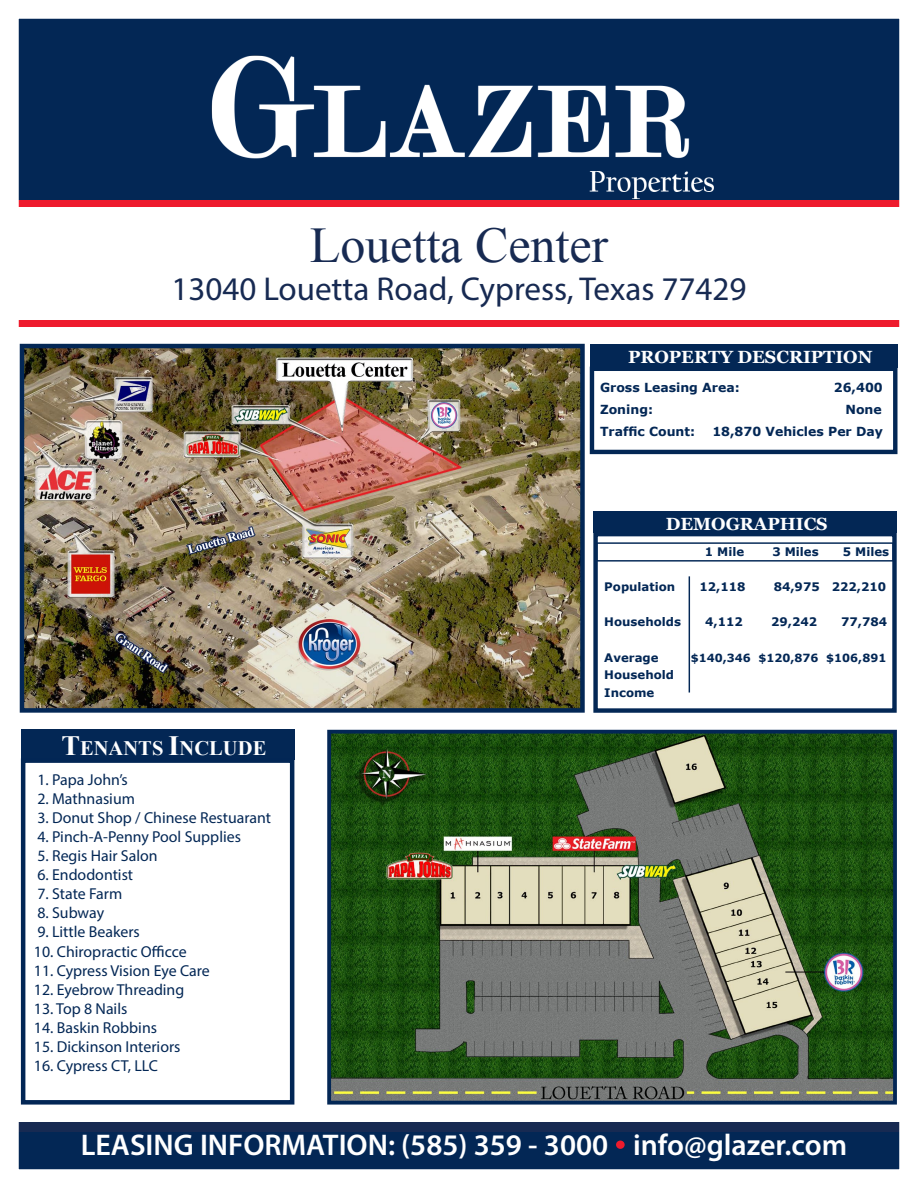
<style>
.page{position:relative;width:918px;height:1188px;background:#fff}
.page>*{position:absolute;margin:0;border:0;box-sizing:border-box;transform-origin:0 0}
.t1{font:49.95px "Times New Roman";color:#172a52}
.t2{font:33.15px "Myriad Pro";color:#172a52}
.t3{font:600 30px "Myriad Pro";color:#fff}
.t4{font:700 20.55px "Times New Roman";color:#fff}
.t5{font:700 17.7px "Vani";color:#fff}
.t6{font:15.9px "Myriad Pro";color:#032755}
.t7{font:700 12.45px "Verdana";color:#032755}
.t8{font:700 11.7px "Verdana";color:#032755}
.t9{font:700 11.25px "Verdana";color:#032755}
.s1{font-size:27.9px}
</style>
<div class="page">
<img style="left:18px;top:18px;width:882px;height:1152px">
<p class="t1" style="left:310px;top:212px;width:300px">Louetta Center</p>
<p class="t2" style="left:171px;top:268px;width:577px">13040 Louetta Road, Cypress, Texas 77429</p>
<p class="t5" style="left:628px;top:346px;width:246px">PROPERTY DESCRIPTION</p>
<p class="t7" style="left:600px;top:379px;width:141px">Gross Leasing Area:</p>
<p class="t7" style="left:834px;top:379px;width:50px">26,400</p>
<p class="t7" style="left:600px;top:401px;width:55px">Zoning:</p>
<p class="t7" style="left:845px;top:401px;width:38px">None</p>
<p class="t7" style="left:600px;top:423px;width:97px">Traffic Count:</p>
<p class="t7" style="left:712px;top:423px;width:172px">18,870 Vehicles Per Day</p>
<p class="t5" style="left:666px;top:514px;width:164px">DEMOGRAPHICS</p>
<p class="t8" style="left:705px;top:543px;width:41px">1 Mile</p>
<p class="t8" style="left:772px;top:543px;width:48px">3 Miles</p>
<p class="t8" style="left:843px;top:543px;width:48px">5 Miles</p>
<p class="t4" style="left:61px;top:734px;width:207px"><span class="s1">T</span>ENANTS <span class="s1">I</span>NCLUDE</p>
<p class="t6" style="left:37px;top:770px;width:92px">1. Papa John’s</p>
<p class="t6" style="left:37px;top:789px;width:99px">2. Mathnasium</p>
<p class="t6" style="left:37px;top:808px;width:235px">3. Donut Shop / Chinese Restuarant</p>
<p class="t6" style="left:37px;top:827px;width:205px">4. Pinch-A-Penny Pool Supplies</p>
<p class="t6" style="left:37px;top:846px;width:122px">5. Regis Hair Salon</p>
<p class="t6" style="left:37px;top:865px;width:97px">6. Endodontist</p>
<p class="t6" style="left:37px;top:884px;width:86px">7. State Farm</p>
<p class="t6" style="left:37px;top:903px;width:68px">8. Subway</p>
<p class="t6" style="left:37px;top:922px;width:104px">9. Little Beakers</p>
<p class="t6" style="left:34px;top:941px;width:154px">10. Chiropractic Officce</p>
<p class="t6" style="left:34px;top:960px;width:177px">11. Cypress Vision Eye Care</p>
<p class="t6" style="left:34px;top:979px;width:152px">12. Eyebrow Threading</p>
<p class="t6" style="left:34px;top:998px;width:95px">13. Top 8 Nails</p>
<p class="t6" style="left:34px;top:1017px;width:125px">14. Baskin Robbins</p>
<p class="t6" style="left:34px;top:1036px;width:148px">15. Dickinson Interiors</p>
<p class="t6" style="left:34px;top:1055px;width:125px">16. Cypress CT, LLC</p>
<p class="t8" style="left:604px;top:579px;width:73px">Population</p>
<p class="t8" style="left:699px;top:579px;width:48px">12,118</p>
<p class="t8" style="left:774px;top:579px;width:114px">84,975 222,210</p>
<p class="t8" style="left:604px;top:614px;width:78px">Households</p>
<p class="t8" style="left:705px;top:614px;width:39px">4,112</p>
<p class="t8" style="left:771px;top:614px;width:48px">29,242</p>
<p class="t8" style="left:841px;top:614px;width:48px">77,784</p>
<p class="t8" style="left:604px;top:649px;width:56px">Average</p>
<p class="t9" style="left:691px;top:650px;width:197px">$140,346 $120,876 $106,891</p>
<p class="t8" style="left:604px;top:667px;width:71px">Household</p>
<p class="t8" style="left:604px;top:684px;width:52px">Income</p>
<p class="t3" style="left:81px;top:1125px;width:768px">LEASING INFORMATION: (585) 359 - 3000 info@glazer.com</p>
</div>
